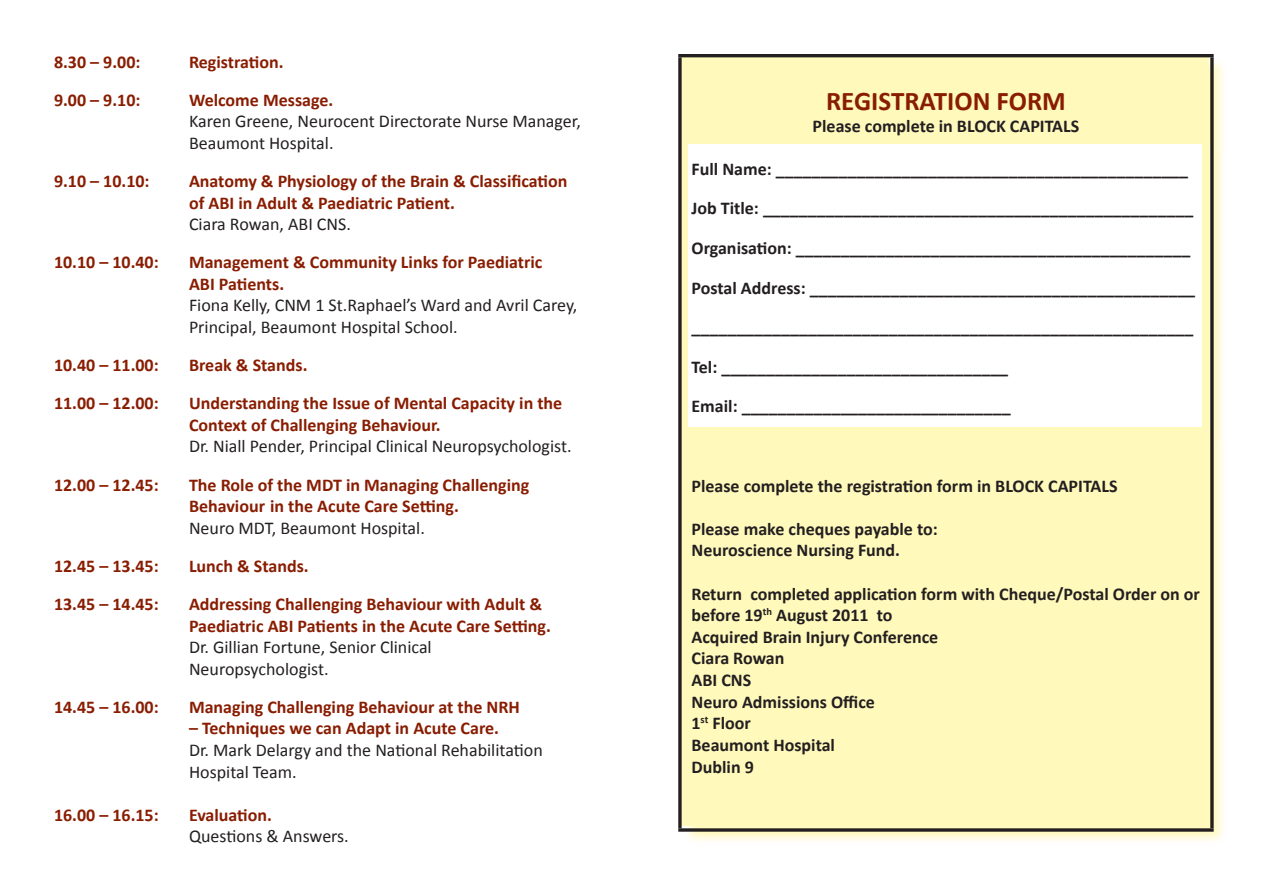
<style>
.page{position:relative;width:1263px;height:893px;background:#fff}
.page>*{position:absolute;margin:0;border:0;box-sizing:border-box;transform-origin:0 0}
.t1{font:700 27px "Calibri";color:#891d02}
.Body_Text{font:700 18px/21.6px "Calibri";color:#231f20}
.t2{font:700 18px/21.6px "Calibri";color:#891d02}
.t3{font:18px/21.6px "Calibri";color:#231f20}
</style>
<div class="page">
<div style="left:683px;top:56px;width:546px;height:790px;background:#fff9bc;opacity:.98"></div>
<div style="left:681px;top:55px;width:527px;height:771px;background:#fff9bc"></div>
<div style="left:690px;top:146px;width:532px;height:300px;background:#fff9bc"></div>
<div style="left:689px;top:145px;width:513px;height:282px;background:#fff"></div>
<hr style="left:678px;top:54px;width:536px;height:3px;background:#231f20">
<svg style="left:678px;top:57px;width:4px;height:771px;background:#44413c"></svg>
<svg style="left:1210px;top:57px;width:4px;height:771px;background:#444038"></svg>
<svg style="left:678px;top:828px;width:536px;height:4px;background:#444038"></svg>
<p class="t2" style="left:54px;top:50px;width:88px">8.30 – 9.00:</p>
<p class="t2" style="left:189px;top:50px;width:96px">Registration.</p>
<p class="t2" style="left:54px;top:88px;width:88px">9.00 – 9.10:</p>
<p class="t2" style="left:189px;top:88px;width:146px">Welcome Message.</p>
<p class="t3" style="left:189px;top:110px;width:394px">Karen Greene, Neurocent Directorate Nurse Manager,<br>Beaumont Hospital.</p>
<p class="t2" style="left:54px;top:169px;width:97px">9.10 – 10.10:</p>
<p class="t2" style="left:189px;top:169px;width:380px">Anatomy &amp; Physiology of the Brain &amp; Classification of ABI in Adult &amp; Paediatric Patient.</p>
<p class="t3" style="left:189px;top:212px;width:163px">Ciara Rowan, ABI CNS.</p>
<p class="t2" style="left:54px;top:251px;width:106px">10.10 – 10.40:</p>
<p class="t2" style="left:189px;top:251px;width:355px">Management &amp; Community Links for Paediatric</p>
<p class="t2" style="left:189px;top:272px;width:97px">ABI Patients.</p>
<p class="t3" style="left:189px;top:294px;width:390px">Fiona Kelly, CNM 1 St.Raphael’s Ward and Avril Carey,<br>Principal, Beaumont Hospital School.</p>
<p class="t2" style="left:54px;top:353px;width:106px">10.40 – 11.00:</p>
<p class="t2" style="left:189px;top:353px;width:120px">Break &amp; Stands.</p>
<p class="t2" style="left:54px;top:392px;width:106px">11.00 – 12.00:</p>
<p class="t2" style="left:189px;top:392px;width:375px">Understanding the Issue of Mental Capacity in the<br>Context of Challenging Behaviour.</p>
<p class="t3" style="left:189px;top:435px;width:384px">Dr. Niall Pender, Principal Clinical Neuropsychologist.</p>
<p class="t2" style="left:54px;top:473px;width:106px">12.00 – 12.45:</p>
<p class="t2" style="left:189px;top:473px;width:342px">The Role of the MDT in Managing Challenging<br>Behaviour in the Acute Care Setting.</p>
<p class="t3" style="left:189px;top:516px;width:237px">Neuro MDT, Beaumont Hospital.</p>
<p class="t2" style="left:54px;top:554px;width:106px">12.45 – 13.45:</p>
<p class="t2" style="left:189px;top:554px;width:121px">Lunch &amp; Stands.</p>
<p class="t2" style="left:54px;top:592px;width:106px">13.45 – 14.45:</p>
<p class="t2" style="left:189px;top:592px;width:363px">Addressing Challenging Behaviour with Adult &amp;<br>Paediatric ABI Patients in the Acute Care Setting.</p>
<p class="t3" style="left:189px;top:635px;width:244px">Dr. Gillian Fortune, Senior Clinical<br>Neuropsychologist.</p>
<p class="t2" style="left:54px;top:695px;width:106px">14.45 – 16.00:</p>
<p class="t2" style="left:189px;top:695px;width:332px">Managing Challenging Behaviour at the NRH</p>
<p class="t2" style="left:189px;top:717px;width:312px">– Techniques we can Adapt in Acute Care.</p>
<p class="t3" style="left:189px;top:738px;width:355px">Dr. Mark Delargy and the National Rehabilitation<br>Hospital Team.</p>
<p class="t2" style="left:54px;top:803px;width:106px">16.00 – 16.15:</p>
<p class="t2" style="left:189px;top:803px;width:84px">Evaluation.</p>
<p class="t3" style="left:189px;top:825px;width:161px">Questions &amp; Answers.</p>
<p class="t1" style="left:826px;top:84px;width:241px">REGISTRATION FORM</p>
<p class="Body_Text" style="left:813px;top:114px;width:268px">Please complete in BLOCK CAPITALS</p>
<p class="Body_Text" style="left:691px;top:157px;width:498px">Full Name: ______________________________________________</p>
<p class="Body_Text" style="left:691px;top:197px;width:503px">Job Title: ________________________________________________</p>
<p class="Body_Text" style="left:691px;top:236px;width:500px">Organisation: ____________________________________________</p>
<p class="Body_Text" style="left:691px;top:276px;width:505px">Postal Address: ___________________________________________</p>
<p class="Body_Text" style="left:691px;top:316px;width:503px">________________________________________________________</p>
<p class="Body_Text" style="left:691px;top:355px;width:318px">Tel: ________________________________</p>
<p class="Body_Text" style="left:691px;top:395px;width:321px">Email: ______________________________</p>
<p class="Body_Text" style="left:691px;top:474px;width:428px">Please complete the registration form in BLOCK CAPITALS</p>
<p class="Body_Text" style="left:691px;top:517px;width:248px">Please make cheques payable to:</p>
<p class="Body_Text" style="left:691px;top:539px;width:210px">Neuroscience Nursing Fund.</p>
<p class="Body_Text" style="left:691px;top:582px;width:510px">Return completed application form with Cheque/Postal Order on or before 19<sup>th</sup> August 2011 to</p>
<p class="Body_Text" style="left:691px;top:625px;width:248px">Acquired Brain Injury Conference</p>
<p class="Body_Text" style="left:691px;top:647px;width:95px">Ciara Rowan</p>
<p class="Body_Text" style="left:691px;top:668px;width:61px">ABI CNS</p>
<p class="Body_Text" style="left:691px;top:690px;width:185px">Neuro Admissions Office</p>
<p class="Body_Text" style="left:691px;top:712px;width:61px">1<sup>st</sup> Floor</p>
<p class="Body_Text" style="left:691px;top:733px;width:145px">Beaumont Hospital</p>
<p class="Body_Text" style="left:691px;top:755px;width:64px">Dublin 9</p>
</div>
